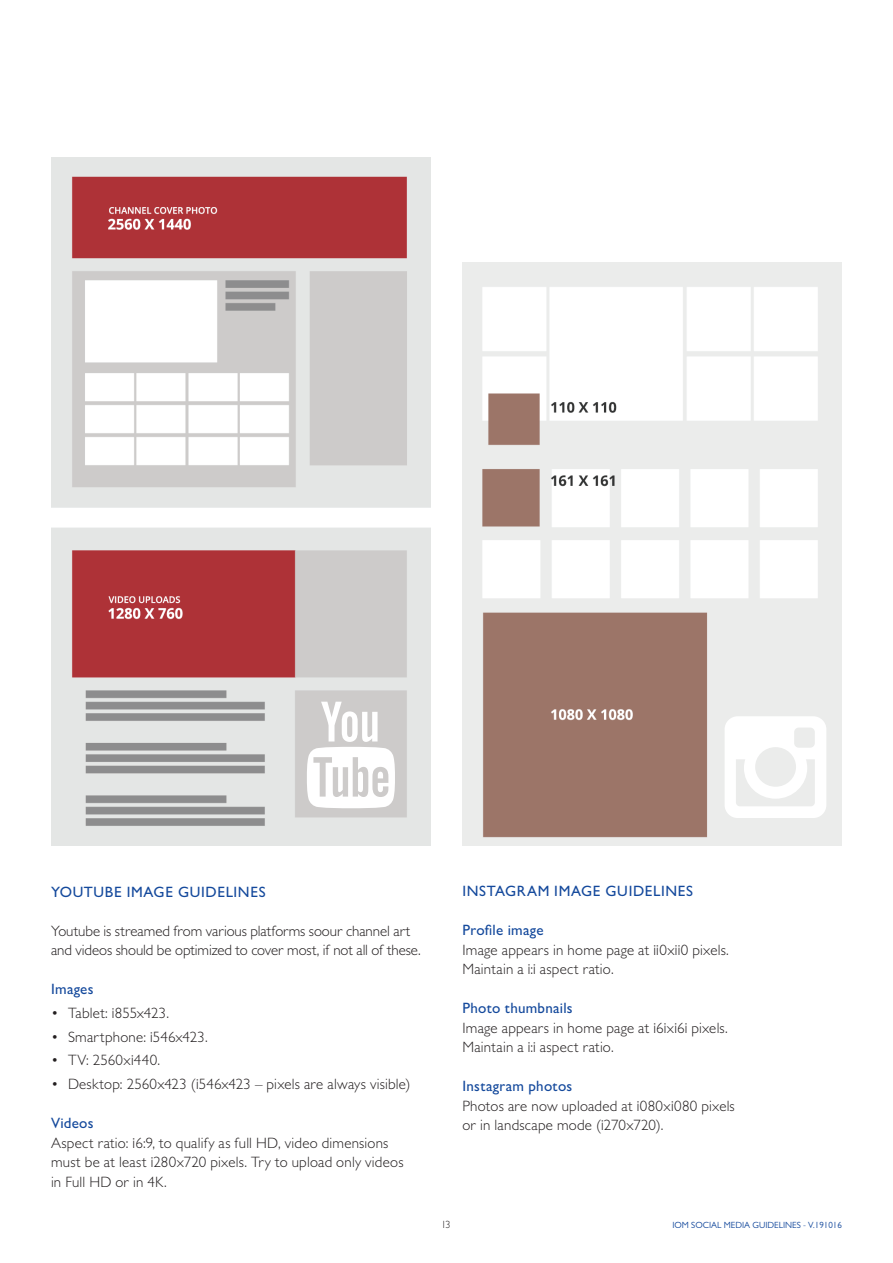
<style>
.page{position:relative;width:893px;height:1263px;background:#fff}
.page>*{position:absolute;margin:0;border:0;box-sizing:border-box;transform-origin:0 0}
.t1{font:300 15px/19.5px "Gill Sans MT Pro";letter-spacing:.015em;color:#231f20}
.t2{font:300 15px/19.5px "Gill Sans MT Pro";letter-spacing:-.005em;color:#231f20}
.t3{font:500 15px "Gill Sans MT Pro";letter-spacing:.02em;color:#14499c}
.t4{font:500 15px "Gill Sans MT Pro";letter-spacing:.04em;color:#14499c}
.t5{font:300 10.5px "Gill Sans MT Pro";color:#231f20}
.t6{font:9px "Gill Sans MT Pro";color:#14499c}
</style>
<div class="page">
<img style="left:51px;top:158px;width:380px;height:688px">
<img style="left:462px;top:262px;width:380px;height:584px">
<svg style="left:307px;top:702px;width:88px;height:106px"></svg>
<svg style="left:725px;top:716px;width:101px;height:102px"></svg>
<p class="t4" style="left:51px;top:883px;width:216px">YOUTUBE IMAGE GUIDELINES</p>
<p class="t2" style="left:51px;top:920px;width:371px">Youtube is streamed from various platforms soour channel art and videos should be optimized to cover most, if not all of these.</p>
<p class="t3" style="left:51px;top:980px;width:44px">Images</p>
<p class="t1" style="left:51px;top:1003px;width:120px">• Tablet: İ855x423.</p>
<p class="t1" style="left:51px;top:1026px;width:158px">• Smartphone: İ546x423.</p>
<p class="t1" style="left:51px;top:1050px;width:111px">• TV: 2560xİ440.</p>
<p class="t1" style="left:51px;top:1074px;width:361px">• Desktop: 2560x423 (İ546x423 – pixels are always visible)</p>
<p class="t3" style="left:51px;top:1114px;width:44px">Videos</p>
<p class="t1" style="left:51px;top:1132px;width:354px">Aspect ratio: İ6:9, to qualify as full HD, video dimensions must be at least İ280x720 pixels. Try to upload only videos in Full HD or in 4K.</p>
<p class="t4" style="left:462px;top:882px;width:232px">INSTAGRAM IMAGE GUIDELINES</p>
<p class="t3" style="left:462px;top:921px;width:83px">Profile image</p>
<p class="t1" style="left:462px;top:939px;width:268px">Image appears in home page at İİ0xİİ0 pixels.<br>Maintain a İ:İ aspect ratio.</p>
<p class="t3" style="left:462px;top:999px;width:112px">Photo thumbnails</p>
<p class="t1" style="left:462px;top:1017px;width:267px">Image appears in home page at İ6İxİ6İ pixels.<br>Maintain a İ:İ aspect ratio.</p>
<p class="t3" style="left:462px;top:1077px;width:111px">Instagram photos</p>
<p class="t1" style="left:462px;top:1095px;width:274px">Photos are now uploaded at İ080xİ080 pixels or in landscape mode (İ270x720).</p>
<p class="t5" style="left:441px;top:1218px;width:11px">13</p>
<p class="t6" style="left:672px;top:1219px;width:171px">IOM SOCIAL MEDIA GUIDELINES - V.191016</p>
</div>
